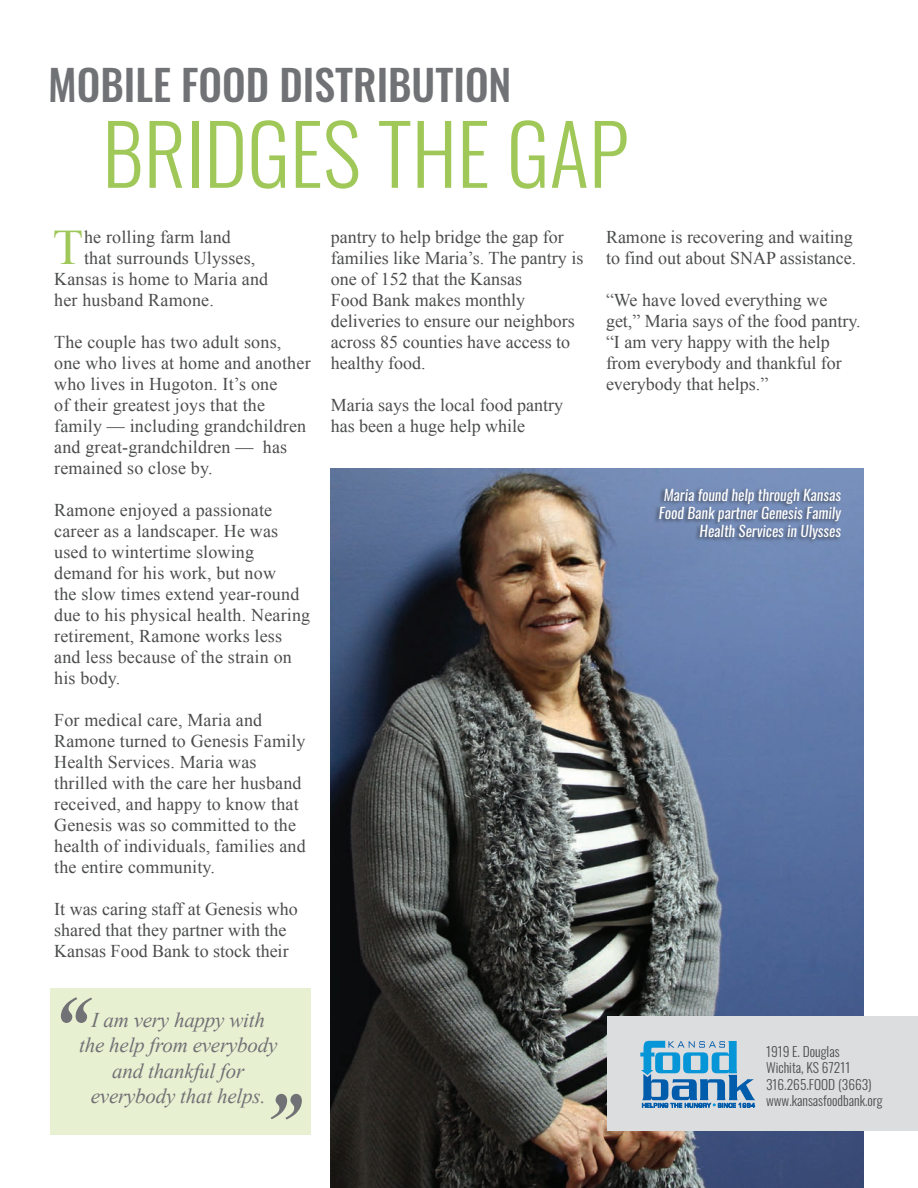
<style>
.page{position:relative;width:918px;height:1188px;background:#fff}
.page>*{position:absolute;margin:0;border:0;box-sizing:border-box;transform-origin:0 0}
.t1{font:300 82.5px "Oswald";color:#9fc859}
.t2{font:49.65px "Times New Roman";color:#9fc859}
.t3{font:500 42px "Oswald";color:#717275}
.t4{font:italic 21px/25.2px "Times New Roman";letter-spacing:-.01em;color:#717275;text-align:center}
.t5{font:18px/21px "Times New Roman";letter-spacing:.01em;color:#4b4c4d}
.t6{font:italic 15px/18px "Oswald";color:#fff;text-align:right}
.t7{font:300 13.5px "Oswald";color:#4b4c4d}
</style>
<div class="page">
<img style="left:331px;top:469px;width:533px;height:719px">
<div style="left:654px;top:487px;width:188px;height:57px;background:#231f20;opacity:.58"></div>
<div style="left:608px;top:1017px;width:310px;height:114px;background:#dcdddf"></div>
<svg style="left:640px;top:1041px;width:115px;height:67px"></svg>
<div style="left:50px;top:989px;width:261px;height:146px;background:#e8f0d2"></div>
<svg style="left:61px;top:997px;width:31px;height:26px"></svg>
<svg style="left:271px;top:1094px;width:31px;height:26px"></svg>
<p class="t3" style="left:48px;top:48px;width:465px">MOBILE FOOD DISTRIBUTION</p>
<p class="t1" style="left:102px;top:81px;width:528px">BRIDGES THE GAP</p>
<p class="t2" style="left:53px;top:214px;width:32px">T</p>
<p class="t5" style="left:84px;top:226px;width:148px">he rolling farm land</p>
<p class="t5" style="left:84px;top:247px;width:173px">that surrounds Ulysses,</p>
<p class="t5" style="left:54px;top:268px;width:216px">Kansas is home to Maria and</p>
<p class="t5" style="left:54px;top:289px;width:161px">her husband Ramone.</p>
<p class="t5" style="left:54px;top:331px;width:258px">The couple has two adult sons, one who lives at home and another who lives in Hugoton. It’s one<br>of their greatest joys that the family — including grandchildren and great-grandchildren — has remained so close by.</p>
<p class="t5" style="left:54px;top:499px;width:258px">Ramone enjoyed a passionate career as a landscaper. He was used to wintertime slowing demand for his work, but now<br>the slow times extend year-round due to his physical health. Nearing retirement, Ramone works less and less because of the strain on his body.</p>
<p class="t5" style="left:54px;top:709px;width:253px">For medical care, Maria and<br>Ramone turned to Genesis Family<br>Health Services. Maria was thrilled with the care her husband received, and happy to know that<br>Genesis was so committed to the health of individuals, families and the entire community.</p>
<p class="t5" style="left:54px;top:898px;width:245px">It was caring staff at Genesis who shared that they partner with the<br>Kansas Food Bank to stock their</p>
<p class="t5" style="left:331px;top:226px;width:254px">pantry to help bridge the gap for families like Maria’s. The pantry is one of 152 that the Kansas<br>Food Bank makes monthly deliveries to ensure our neighbors across 85 counties have access to healthy food.</p>
<p class="t5" style="left:331px;top:394px;width:234px">Maria says the local food pantry has been a huge help while</p>
<p class="t4" style="left:79px;top:1007px;width:200px">I am very happy with the help from everybody and thankful for everybody that helps.</p>
<p class="t5" style="left:606px;top:226px;width:252px">Ramone is recovering and waiting to find out about SNAP assistance.</p>
<p class="t5" style="left:606px;top:289px;width:256px">“We have loved everything we get,” Maria says of the food pantry. “I am very happy with the help from everybody and thankful for everybody that helps.”</p>
<p class="t6" style="left:659px;top:486px;width:184px">Maria found help through Kansas<br>Food Bank partner Genesis Family<br>Health Services in Ulysses</p>
<p class="t7" style="left:766px;top:1039px;width:75px">1919 E. Douglas</p>
<p class="t7" style="left:766px;top:1056px;width:86px">Wichita, KS 67211</p>
<p class="t7" style="left:766px;top:1072px;width:107px">316.265.FOOD (3663)</p>
<p class="t7" style="left:766px;top:1089px;width:118px">www.kansasfoodbank.org</p>
</div>
